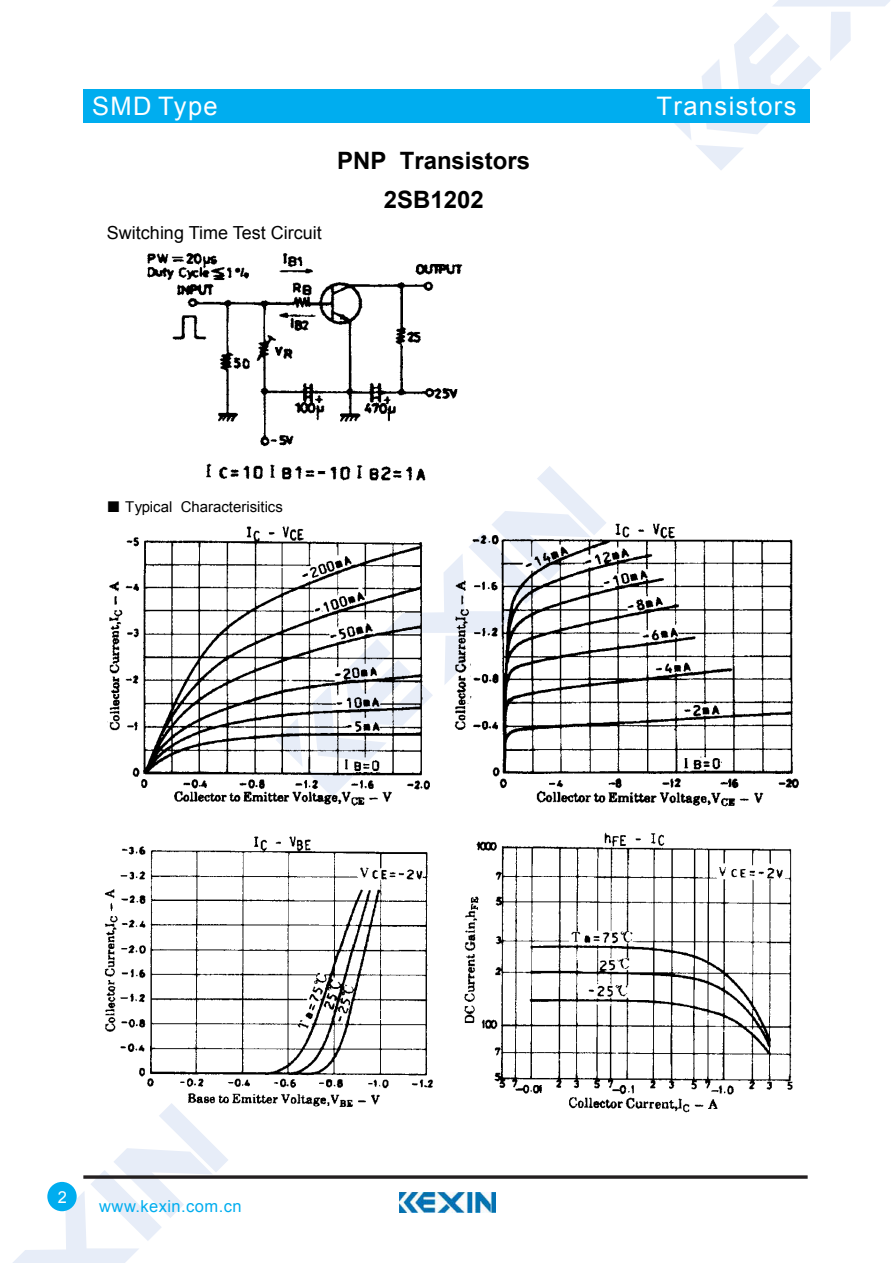
<style>
.page{position:relative;width:893px;height:1263px;background:#fff}
.page>*{position:absolute;margin:0;border:0;box-sizing:border-box;transform-origin:0 0}
.t1{font:25.5px "Arial";letter-spacing:.055em;color:#fff}
.t2{font:700 24px/39.3px "Arial";color:#000;text-align:center}
.t3{font:18px "Arial";color:#000}
.t4{font:16.5px "Arial";letter-spacing:.025em;color:#00adef}
.t5{font:16.5px "Arial";color:#fff}
.t6{font:15px "Arial";color:#000}
.s1{font-family:"Sim Sun"}
</style>
<div class="page">
<svg style="left:674px;top:0;width:216px;height:170px"></svg>
<svg style="left:13px;top:1121px;width:215px;height:142px"></svg>
<div style="left:83px;top:89px;width:726px;height:34px;background:#00adef"></div>
<svg style="left:83px;top:1175px;width:725px;height:4px;background:#433f40"></svg>
<div style="left:47px;top:1182px;width:30px;height:29px;background:#00adef;border-radius:50%"></div>
<img style="left:400px;top:1193px;width:95px;height:20px">
<svg style="left:496px;top:466px;width:108px;height:55px"></svg>
<img style="left:147px;top:253px;width:316px;height:228px">
<img style="left:107px;top:526px;width:331px;height:280px">
<img style="left:438px;top:521px;width:361px;height:286px">
<img style="left:104px;top:836px;width:329px;height:285px">
<img style="left:464px;top:832px;width:329px;height:281px">
<h1 class="t1" style="left:92px;top:89px;width:127px">SMD Type</h1>
<p class="t3" style="left:107px;top:220px;width:216px">Switching Time Test Circuit</p>
<h2 class="t2" style="left:337px;top:141px;width:195px">PNP Transistors<br>2SB1202</h2>
<p class="t6" style="left:106px;top:497px;width:178px"><span class="s1">■</span> Typical Characterisitics</p>
<h1 class="t1" style="left:657px;top:89px;width:141px">Transistors</h1>
<p class="t5" style="left:58px;top:1186px;width:11px">2</p>
<p class="t4" style="left:99px;top:1196px;width:144px">www.kexin.com.cn</p>
</div>
